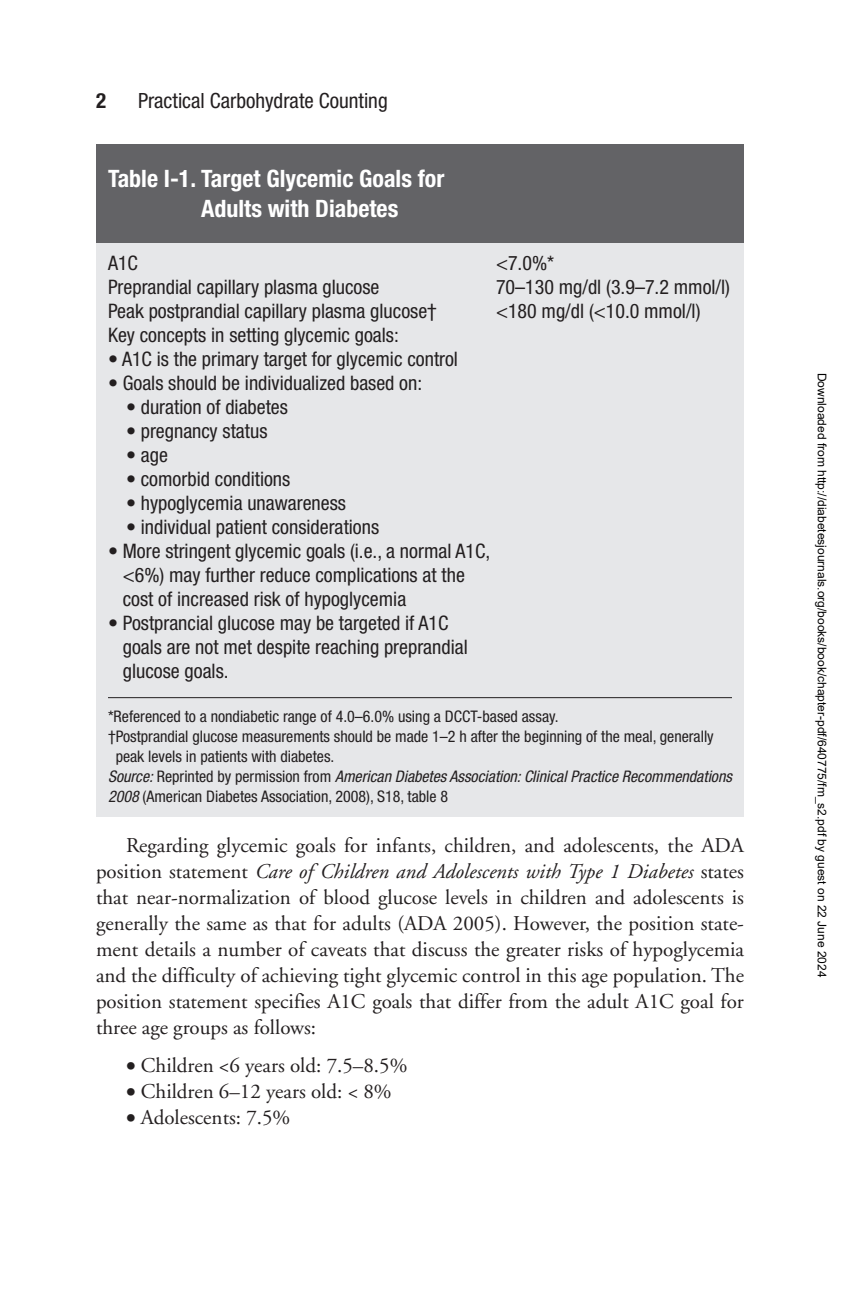
<style>
.page{position:relative;width:864px;height:1296px;background:#fff}
.page>*{position:absolute;margin:0;border:0;box-sizing:border-box;transform-origin:0 0}
.t1{font:700 condensed 24px/30px "Helvetica Neue";color:#fff}
.t2{font:21px/26px "Adobe Garamond";color:#231f20;text-align:justify}
.t3{font:condensed 21px "Helvetica Neue";color:#231f20}
.t4{font:700 condensed 21px "Helvetica Neue";color:#231f20}
.t5{font:condensed 20px/24px "Helvetica Neue";color:#231f20}
.t6{font:condensed 16px "Helvetica Neue";color:#231f20}
.t7{font:italic condensed 16px "Helvetica Neue";color:#231f20}
.t8{font:12px "Arial";color:#000}
.s1{font-style:normal}
.s2{font-style:italic}
</style>
<div class="page">
<div style="left:96px;top:144px;width:648px;height:673px;background:#e6e7e9"></div>
<hr style="left:108px;top:697px;width:624px;height:1px;background:#231f20">
<div style="left:96px;top:144px;width:648px;height:98px;background:#636366"></div>
<p class="t4" style="left:96px;top:88px;width:12px">2</p>
<p class="t3" style="left:138px;top:88px;width:251px">Practical Carbohydrate Counting</p>
<p class="t1" style="left:201px;top:163px;width:245px;text-indent:-93px">Table I-1. Target Glycemic Goals for<br>Adults with Diabetes</p>
<p class="t5" style="left:108px;top:251px;width:31px">A1C</p>
<p class="t5" style="left:496px;top:251px;width:60px">&lt;7.0%*</p>
<p class="t5" style="left:108px;top:275px;width:273px">Preprandial capillary plasma glucose</p>
<p class="t5" style="left:496px;top:275px;width:236px">70–130 mg/dl (3.9–7.2 mmol/l)</p>
<p class="t5" style="left:108px;top:299px;width:330px">Peak postprandial capillary plasma glucose†</p>
<p class="t5" style="left:496px;top:299px;width:206px">&lt;180 mg/dl (&lt;10.0 mmol/l)</p>
<p class="t5" style="left:108px;top:323px;width:292px">Key concepts in setting glycemic goals:</p>
<p class="t5" style="left:108px;top:347px;width:352px">• A1C is the primary target for glycemic control</p>
<p class="t5" style="left:108px;top:371px;width:316px">• Goals should be individualized based on:</p>
<p class="t5" style="left:126px;top:395px;width:163px">• duration of diabetes</p>
<p class="t5" style="left:126px;top:419px;width:143px">• pregnancy status</p>
<p class="t5" style="left:126px;top:443px;width:44px">• age</p>
<p class="t5" style="left:126px;top:467px;width:166px">• comorbid conditions</p>
<p class="t5" style="left:126px;top:491px;width:222px">• hypoglycemia unawareness</p>
<p class="t5" style="left:126px;top:515px;width:255px">• individual patient considerations</p>
<p class="t5" style="left:123px;top:539px;width:369px;text-indent:-15px">• More stringent glycemic goals (i.e., a normal A1C, &lt;6%) may further reduce complications at the cost of increased risk of hypoglycemia</p>
<p class="t5" style="left:123px;top:611px;width:346px;text-indent:-15px">• Postprancial glucose may be targeted if A1C goals are not met despite reaching preprandial glucose goals.</p>
<p class="t6" style="left:108px;top:707px;width:452px">*Referenced to a nondiabetic range of 4.0–6.0% using a DCCT-based assay.</p>
<p class="t6" style="left:108px;top:727px;width:607px">†Postprandial glucose measurements should be made 1–2 h after the beginning of the meal, generally</p>
<p class="t6" style="left:116px;top:747px;width:220px">peak levels in patients with diabetes.</p>
<p class="t7" style="left:108px;top:767px;width:625px">Source: <span class="s1">Reprinted by permission from</span> American Diabetes Association: Clinical Practice Recommendations</p>
<p class="t6" style="left:108px;top:787px;width:342px"><span class="s2">2008</span> (American Diabetes Association, 2008), S18, table 8</p>
<p class="t2" style="left:96px;top:833px;width:650px;text-indent:30px">Regarding glycemic goals for infants, children, and adolescents, the ADA position statement <span class="s2">Care of Children and Adolescents with Type 1 Diabetes</span> states that near-normalization of blood glucose levels in children and adolescents is generally the same as that for adults (ADA 2005). However, the position state&shy;ment details a number of caveats that discuss the greater risks of hypoglycemia and the difficulty of achieving tight glycemic control in this age population. The position statement specifies A1C goals that differ from the adult A1C goal for three age groups as follows:</p>
<p class="t2" style="left:126px;top:1053px;width:283px">• Children &lt;6 years old: 7.5–8.5%</p>
<p class="t2" style="left:126px;top:1079px;width:267px">• Children 6–12 years old: &lt; 8%</p>
<p class="t2" style="left:126px;top:1105px;width:166px">• Adolescents: 7.5%</p>
<p class="t8" style="left:827px;top:373px;width:606px;rotate:90deg">Downloaded from http://diabetesjournals.org/books/book/chapter-pdf/640775/fm_s2.pdf by guest on 22 June 2024</p>
</div>
